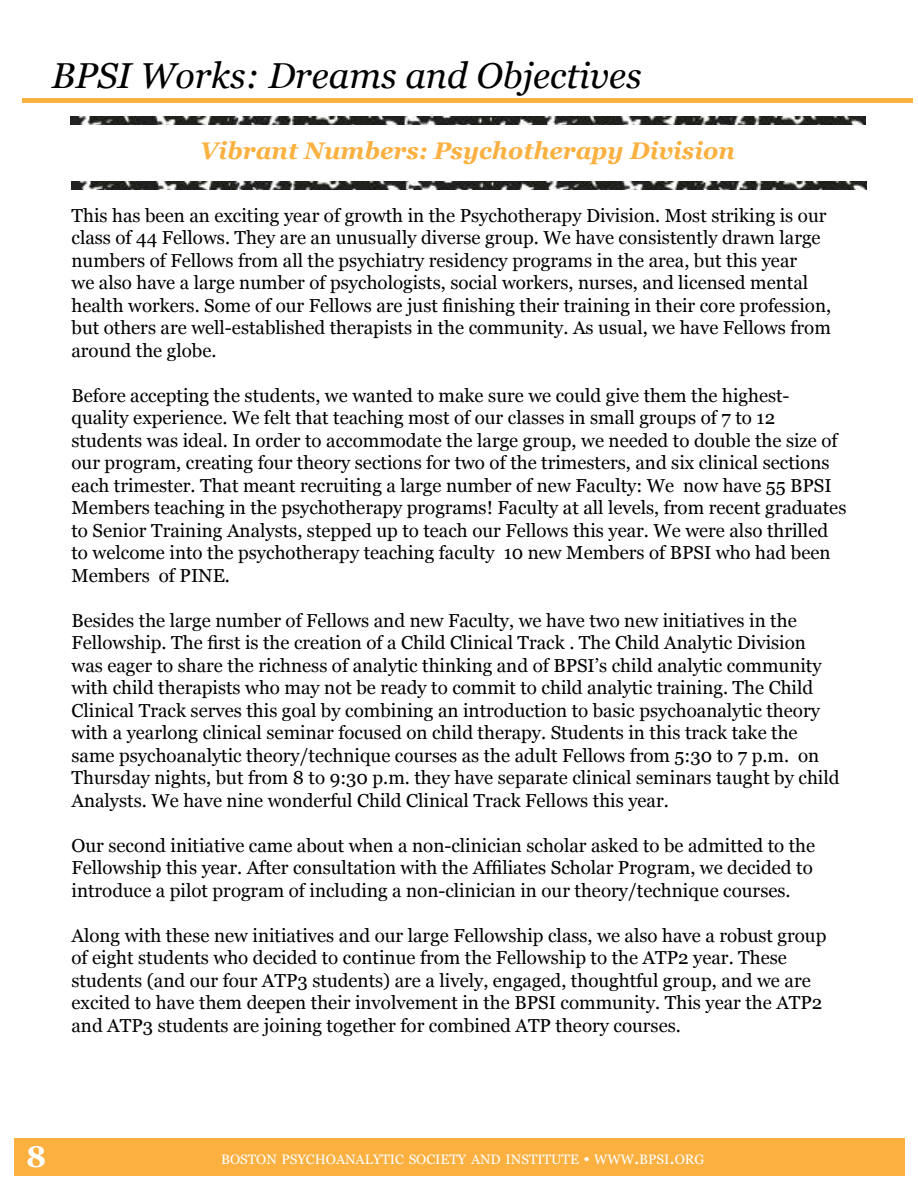
<style>
.page{position:relative;width:918px;height:1188px;background:#fff}
.page>*{position:absolute;margin:0;border:0;box-sizing:border-box;transform-origin:0 0}
.t1{font:italic 36px "Georgia";color:#000}
.t2{font:700 30px "Georgia";color:#fff}
.t3{font:italic 700 24px "Georgia";color:#fbb040}
.t4{font:18.75px/22.5px "Georgia";color:#000}
.t5{font:13.65px "Georgia";color:#fff}
.s1{font-size:16.5px}
.s2{font-size:19.5px}
</style>
<div class="page">
<hr style="left:22px;top:98px;width:891px;height:4px;background:#fbb040">
<div style="left:14px;top:1138px;width:891px;height:38px;background:#fbb040"></div>
<img style="left:72px;top:181px;width:794px;height:8px">
<img style="left:70px;top:117px;width:795px;height:8px">
<h1 class="t1" style="left:52px;top:53px;width:591px">BPSI Works: Dreams and Objectives</h1>
<p class="t3" style="left:200px;top:135px;width:536px">Vibrant Numbers: Psychotherapy Division</p>
<p class="t4" style="left:72px;top:204px;width:761px">This has been an exciting year of growth in the Psychotherapy Division. Most striking is our class of 44 Fellows. They are an unusually diverse group. We have consistently drawn large numbers of Fellows from all the psychiatry residency programs in the area, but this year<br>we also have a large number of psychologists, social workers, nurses, and licensed mental health workers. Some of our Fellows are just finishing their training in their core profession, but others are well-established therapists in the community. As usual, we have Fellows from around the globe.</p>
<p class="t4" style="left:72px;top:384px;width:776px">Before accepting the students, we wanted to make sure we could give them the highest&shy;quality experience. We felt that teaching most of our classes in small groups of 7 to 12 students was ideal. In order to accommodate the large group, we needed to double the size of our program, creating four theory sections for two of the trimesters, and six clinical sections each trimester. That meant recruiting a large number of new Faculty: We now have 55 BPSI Members teaching in the psychotherapy programs! Faculty at all levels, from recent graduates to Senior Training Analysts, stepped up to teach our Fellows this year. We were also thrilled to welcome into the psychotherapy teaching faculty 10 new Members of BPSI who had been Members of PINE.</p>
<p class="t4" style="left:72px;top:609px;width:770px">Besides the large number of Fellows and new Faculty, we have two new initiatives in the Fellowship. The first is the creation of a Child Clinical Track . The Child Analytic Division was eager to share the richness of analytic thinking and of BPSI’s child analytic community with child therapists who may not be ready to commit to child analytic training. The Child Clinical Track serves this goal by combining an introduction to basic psychoanalytic theory with a yearlong clinical seminar focused on child therapy. Students in this track take the same psychoanalytic theory/technique courses as the adult Fellows from 5:30 to 7 p.m. on Thursday nights, but from 8 to 9:30 p.m. they have separate clinical seminars taught by child Analysts. We have nine wonderful Child Clinical Track Fellows this year.</p>
<p class="t4" style="left:72px;top:834px;width:745px">Our second initiative came about when a non-clinician scholar asked to be admitted to the<br>Fellowship this year. After consultation with the Affiliates Scholar Program, we decided to introduce a pilot program of including a non-clinician in our theory/technique courses.</p>
<p class="t4" style="left:72px;top:924px;width:756px">Along with these new initiatives and our large Fellowship class, we also have a robust group of eight students who decided to continue from the Fellowship to the ATP2 year. These students (and our four ATP3 students) are a lively, engaged, thoughtful group, and we are excited to have them deepen their involvement in the BPSI community. This year the ATP2 and ATP3 students are joining together for combined ATP theory courses.</p>
<h2 class="t2" style="left:26px;top:1137px;width:22px">8</h2>
<p class="t5" style="left:221px;top:1151px;width:485px">BOSTON PSYCHOANALYTIC SOCIETY AND INSTITUTE <span class="s1">•</span> WWW<span class="s2">.</span>BPSI<span class="s2">.</span>ORG</p>
</div>
